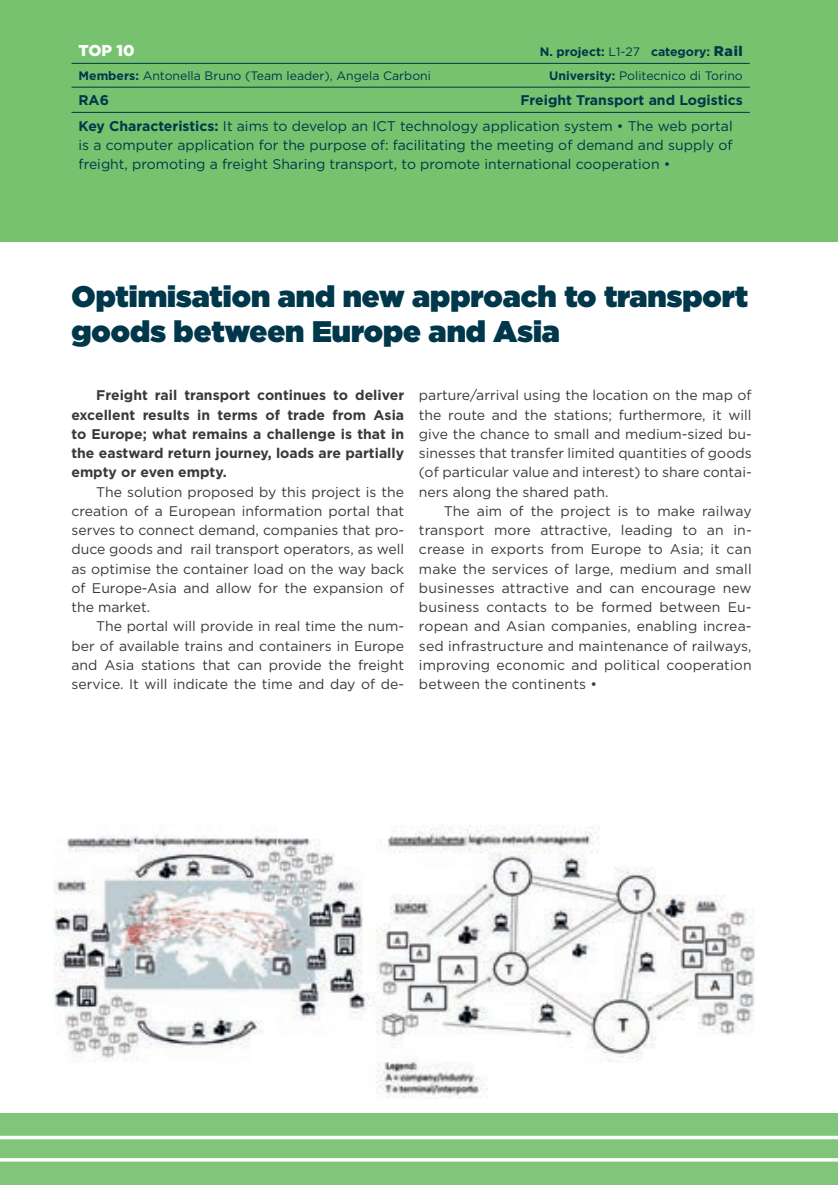
<style>
.page{position:relative;width:838px;height:1185px;background:#fff}
.page>*{position:absolute;margin:0;border:0;box-sizing:border-box;transform-origin:0 0}
.t1{font:900 29.75px/35px "Gotham";color:#00374a}
.t2{font:900 15.75px "Gotham";color:#fff}
.t3{font:14px/19.2px "Gotham";color:#373a3d;text-align:justify}
.t4{font:14px/25.2px "Gotham";color:#00374a}
.t5{font:700 14px/19.2px "Gotham";color:#373a3d;text-align:justify}
.t6{font:700 14px "Gotham";color:#00374a}
.t7{font:12.25px "Gotham";color:#00374a}
.t8{font:700 12.25px "Gotham";color:#00374a}
.s1{font-weight:400}
.s2{font-weight:900;font-size:14px}
.s3{font-weight:700}
</style>
<div class="page">
<div style="left:0;top:1113px;width:837px;height:72px;background:#81c57b"></div>
<svg style="left:0;top:1135px;width:837px;height:4px;background:#e6f3e4"></svg>
<hr style="left:0;top:1158px;width:837px;height:3px;background:#fff">
<img style="left:54px;top:825px;width:701px;height:274px">
<div style="left:0;top:0;width:837px;height:241px;background:#76c26f"></div>
<hr style="left:71px;top:63px;width:678px;height:1px;background:#00374a">
<hr style="left:71px;top:87px;width:678px;height:1px;background:#00374a">
<hr style="left:71px;top:112px;width:678px;height:1px;background:#00374a">
<p class="t2" style="left:78px;top:40px;width:58px">TOP 10</p>
<p class="t8" style="left:539px;top:44px;width:204px">N. project: <span class="s1">L1-27</span> category: <span class="s2">Rail</span></p>
<p class="t7" style="left:78px;top:68px;width:354px"><span class="s3">Members:</span> Antonella Bruno (Team leader), Angela Carboni</p>
<p class="t7" style="left:549px;top:68px;width:195px"><span class="s3">University:</span> Politecnico di Torino</p>
<p class="t6" style="left:78px;top:91px;width:32px">RA6</p>
<p class="t4" style="left:78px;top:88px;width:665px;text-indent:442px"><span class="s3">Freight Transport and Logistics<br>Key Characteristics:</span> It aims to develop an ICT technology application system • The web portal</p>
<p class="t4" style="left:78px;top:135px;width:655px;line-height:19.2px">is a computer application for the purpose of: facilitating the meeting of demand and supply of freight, promoting a freight Sharing transport, to promote international cooperation •</p>
<h1 class="t1" style="left:71px;top:279px;width:678px">Optimisation and new approach to transport goods between Europe and Asia</h1>
<p class="t5" style="left:71px;top:385px;width:334px;text-indent:25px">Freight rail transport continues to deliver excellent results in terms of trade from Asia to Europe; what remains a challenge is that in the eastward return journey, loads are partially empty or even empty.</p>
<p class="t3" style="left:71px;top:482px;width:334px;text-indent:25px">The solution proposed by this project is the creation of a European information portal that serves to connect demand, companies that pro&shy;duce goods and rail transport operators, as well as optimise the container load on the way back of Europe-Asia and allow for the expansion of the market.</p>
<p class="t3" style="left:71px;top:616px;width:334px;text-indent:25px">The portal will provide in real time the num&shy;ber of available trains and containers in Europe and Asia stations that can provide the freight service. It will indicate the time and day of de-</p>
<p class="t3" style="left:419px;top:385px;width:334px">parture/arrival using the location on the map of the route and the stations; furthermore, it will give the chance to small and medium-sized bu&shy;sinesses that transfer limited quantities of goods (of particular value and interest) to share contai&shy;ners along the shared path.</p>
<p class="t3" style="left:419px;top:501px;width:334px;text-indent:25px">The aim of the project is to make railway transport more attractive, leading to an in&shy;crease in exports from Europe to Asia; it can make the services of large, medium and small businesses attractive and can encourage new business contacts to be formed between Eu&shy;ropean and Asian companies, enabling increa&shy;sed infrastructure and maintenance of railways, improving economic and political cooperation between the continents •</p>
</div>
